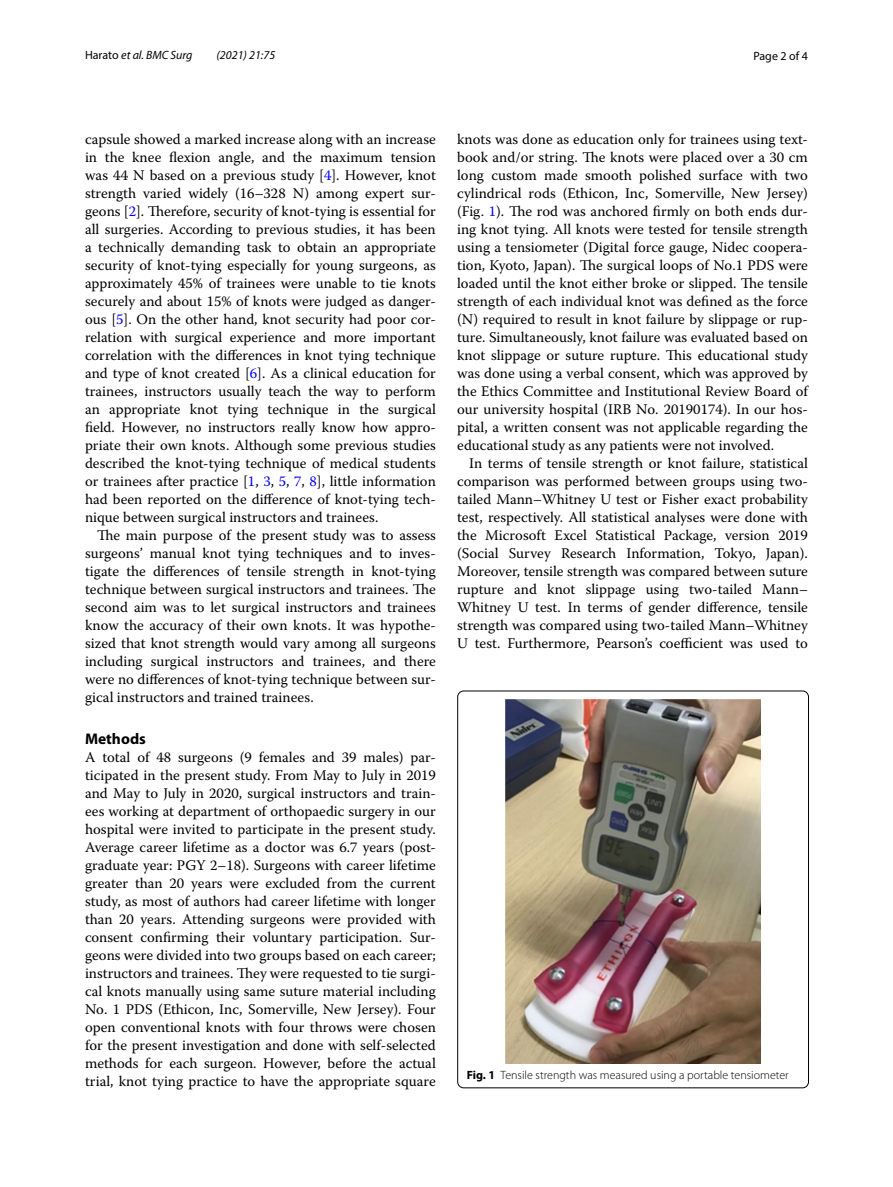
<style>
.page{position:relative;width:893px;height:1187px;background:#fff}
.page>*{position:absolute;margin:0;border:0;box-sizing:border-box;transform-origin:0 0}
.t1{font:700 15.45px "Myriad Pro";color:#000}
.t2{font:14.7px/18px "Warnock Pro";color:#000;text-align:justify}
.t3{font:300 12px "Myriad Pro";color:#000}
.t4{font:italic 12px "Myriad Pro";color:#000}
.t5{font:12px "Myriad Pro";color:#000}
.s1{font-style:normal}
.s2{color:#00f}
.s3{font-weight:700}
</style>
<div class="page">
<img style="left:505px;top:700px;width:256px;height:363px">
<div style="left:457px;top:690px;width:352px;height:397px;border:1px solid #000;border-radius:6px"></div>
<p class="t4" style="left:85px;top:48px;width:109px"><span class="s1">Harato</span> et al. BMC Surg</p>
<p class="t4" style="left:217px;top:48px;width:60px">(2021) 21:75</p>
<p class="t5" style="left:753px;top:48px;width:56px">Page 2 of 4</p>
<p class="t2" style="left:85px;top:130px;width:352px">capsule showed a marked increase along with an increase in the knee flexion angle, and the maximum tension was 44 N based on a previous study [<span class="s2">4</span>]. However, knot strength varied widely (16–328 N) among expert sur&shy;geons [<span class="s2">2</span>]. Therefore, security of knot-tying is essential for all surgeries. According to previous studies, it has been a technically demanding task to obtain an appropriate security of knot-tying especially for young surgeons, as approximately 45% of trainees were unable to tie knots securely and about 15% of knots were judged as danger&shy;ous [<span class="s2">5</span>]. On the other hand, knot security had poor cor&shy;relation with surgical experience and more important correlation with the differences in knot tying technique and type of knot created [<span class="s2">6</span>]. As a clinical education for trainees, instructors usually teach the way to perform an appropriate knot tying technique in the surgical field. However, no instructors really know how appro&shy;priate their own knots. Although some previous studies described the knot-tying technique of medical students or trainees after practice [<span class="s2">1</span>, <span class="s2">3</span>, <span class="s2">5</span>, <span class="s2">7</span>, <span class="s2">8</span>], little information had been reported on the difference of knot-tying tech&shy;nique between surgical instructors and trainees.</p>
<p class="t2" style="left:85px;top:526px;width:352px;text-indent:12px">The main purpose of the present study was to assess surgeons’ manual knot tying techniques and to inves&shy;tigate the differences of tensile strength in knot-tying technique between surgical instructors and trainees. The second aim was to let surgical instructors and trainees know the accuracy of their own knots. It was hypothe&shy;sized that knot strength would vary among all surgeons including surgical instructors and trainees, and there were no differences of knot-tying technique between sur&shy;gical instructors and trained trainees.</p>
<p class="t1" style="left:85px;top:728px;width:62px">Methods</p>
<p class="t2" style="left:85px;top:747px;width:352px">A total of 48 surgeons (9 females and 39 males) par&shy;ticipated in the present study. From May to July in 2019 and May to July in 2020, surgical instructors and train&shy;ees working at department of orthopaedic surgery in our hospital were invited to participate in the present study.<br>Average career lifetime as a doctor was 6.7 years (post&shy;graduate year: PGY 2–18). Surgeons with career lifetime greater than 20 years were excluded from the current study, as most of authors had career lifetime with longer than 20 years. Attending surgeons were provided with consent confirming their voluntary participation. Sur&shy;geons were divided into two groups based on each career; instructors and trainees. They were requested to tie surgi&shy;cal knots manually using same suture material including No. 1 PDS (Ethicon, Inc, Somerville, New Jersey). Four open conventional knots with four throws were chosen for the present investigation and done with self-selected methods for each surgeon. However, before the actual trial, knot tying practice to have the appropriate square</p>
<p class="t2" style="left:457px;top:130px;width:352px">knots was done as education only for trainees using text&shy;book and/or string. The knots were placed over a 30 cm long custom made smooth polished surface with two cylindrical rods (Ethicon, Inc, Somerville, New Jersey) (Fig. <span class="s2">1</span>). The rod was anchored firmly on both ends dur&shy;ing knot tying. All knots were tested for tensile strength using a tensiometer (Digital force gauge, Nidec coopera&shy;tion, Kyoto, Japan). The surgical loops of No.1 PDS were loaded until the knot either broke or slipped. The tensile strength of each individual knot was defined as the force (N) required to result in knot failure by slippage or rup&shy;ture. Simultaneously, knot failure was evaluated based on knot slippage or suture rupture. This educational study was done using a verbal consent, which was approved by the Ethics Committee and Institutional Review Board of our university hospital (IRB No. 20190174). In our hos&shy;pital, a written consent was not applicable regarding the educational study as any patients were not involved.</p>
<p class="t2" style="left:457px;top:454px;width:352px;text-indent:12px">In terms of tensile strength or knot failure, statistical comparison was performed between groups using two&shy;tailed Mann–Whitney U test or Fisher exact probability test, respectively. All statistical analyses were done with the Microsoft Excel Statistical Package, version 2019 (Social Survey Research Information, Tokyo, Japan).<br>Moreover, tensile strength was compared between suture rupture and knot slippage using two-tailed Mann– Whitney U test. In terms of gender difference, tensile strength was compared using two-tailed Mann–Whitney U test. Furthermore, Pearson’s coefficient was used to</p>
<p class="t3" style="left:467px;top:1067px;width:324px"><span class="s3">Fig. 1</span> Tensile strength was measured using a portable tensiometer</p>
</div>
